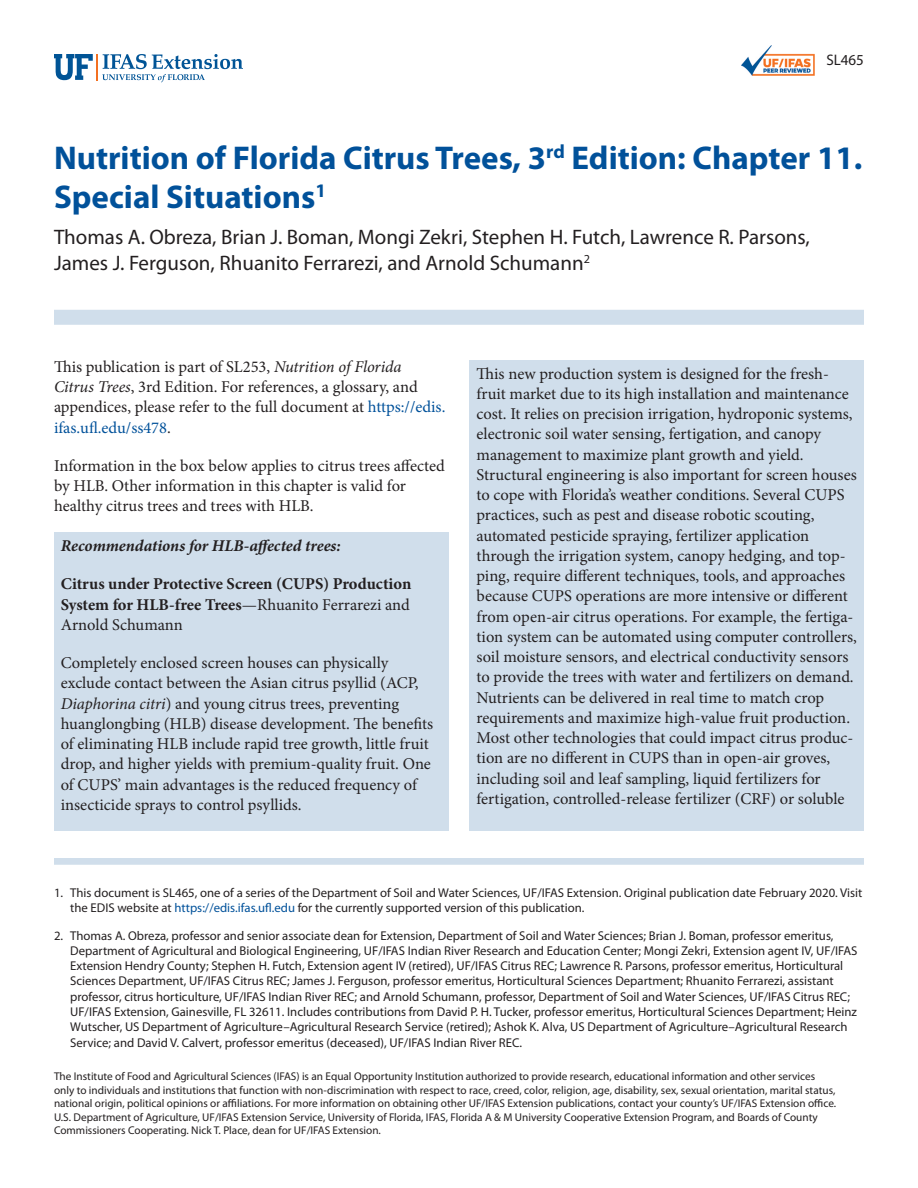
<style>
.page{position:relative;width:918px;height:1188px;background:#fff}
.page>*{position:absolute;margin:0;border:0;box-sizing:border-box;transform-origin:0 0}
.TitleRegular{font:700 33px/39.6px "Myriad Pro";color:#01519a}
.Author{font:21px/25.2px "Myriad Pro";color:#231f20}
.Paragraph{font:16.5px/20.2px "Minion Pro";color:#231f20}
.Paragraph-2{font:700 16.5px/20.2px "Minion Pro";letter-spacing:-.005em;color:#231f20;text-align:justify}
.Paragraph-3{font:italic 700 16.5px "Minion Pro";color:#231f20}
.PubNumber{font:15.3px "Myriad Pro";color:#231f20}
.t1{font:12.75px/15.3px "Myriad Pro";color:#231f20}
.Disclaimer{font:11.25px/13.5px "Myriad Pro";color:#231f20}
.s1{font-style:italic}
.s2{color:#01519a}
.s3{font-weight:400}
</style>
<div class="page">
<svg style="left:54px;top:54px;width:189px;height:28px"></svg>
<div style="left:470px;top:360px;width:394px;height:471px;background:#d0deeb"></div>
<div style="left:54px;top:310px;width:810px;height:15px;background:#d0deeb"></div>
<div style="left:54px;top:858px;width:810px;height:7px;background:#d0deeb"></div>
<div style="left:54px;top:532px;width:394px;height:299px;background:#d0deeb"></div>
<img style="left:742px;top:45px;width:72px;height:31px">
<p class="PubNumber" style="left:826px;top:51px;width:39px">SL465</p>
<p class="TitleRegular" style="left:54px;top:137px;width:810px">Nutrition of Florida Citrus Trees, 3<sup>rd</sup> Edition: Chapter 11.<br>Special Situations<sup>1</sup></p>
<p class="Author" style="left:54px;top:224px;width:757px">Thomas A. Obreza, Brian J. Boman, Mongi Zekri, Stephen H. Futch, Lawrence R. Parsons,<br>James J. Ferguson, Rhuanito Ferrarezi, and Arnold Schumann<sup>2</sup></p>
<p class="Paragraph" style="left:54px;top:356px;width:393px">This publication is part of SL253, <span class="s1">Nutrition of Florida Citrus Trees</span>, 3rd Edition. For references, a glossary, and appendices, please refer to the full document at <span class="s2">https://edis. ifas.ufl.edu/ss478</span>.</p>
<p class="Paragraph" style="left:54px;top:455px;width:392px">Information in the box below applies to citrus trees affected by HLB. Other information in this chapter is valid for healthy citrus trees and trees with HLB.</p>
<p class="Paragraph-3" style="left:61px;top:534px;width:282px">Recommendations for HLB-affected trees:</p>
<p class="Paragraph-2" style="left:61px;top:574px;width:352px">Citrus under Protective Screen (CUPS) Production System for HLB-free Trees<span class="s3">—Rhuanito Ferrarezi and Arnold Schumann</span></p>
<p class="Paragraph" style="left:61px;top:653px;width:374px">Completely enclosed screen houses can physically exclude contact between the Asian citrus psyllid (ACP, <span class="s1">Diaphorina citri</span>) and young citrus trees, preventing huanglongbing (HLB) disease development. The benefits of eliminating HLB include rapid tree growth, little fruit drop, and higher yields with premium-quality fruit. One of CUPS’ main advantages is the reduced frequency of insecticide sprays to control psyllids.</p>
<p class="Paragraph" style="left:477px;top:363px;width:382px">This new production system is designed for the fresh&shy;fruit market due to its high installation and maintenance cost. It relies on precision irrigation, hydroponic systems, electronic soil water sensing, fertigation, and canopy management to maximize plant growth and yield.<br>Structural engineering is also important for screen houses to cope with Florida’s weather conditions. Several CUPS practices, such as pest and disease robotic scouting, automated pesticide spraying, fertilizer application through the irrigation system, canopy hedging, and top&shy;ping, require different techniques, tools, and approaches because CUPS operations are more intensive or different from open-air citrus operations. For example, the fertiga&shy;tion system can be automated using computer controllers, soil moisture sensors, and electrical conductivity sensors to provide the trees with water and fertilizers on demand.<br>Nutrients can be delivered in real time to match crop requirements and maximize high-value fruit production.<br>Most other technologies that could impact citrus produc&shy;tion are no different in CUPS than in open-air groves, including soil and leaf sampling, liquid fertilizers for fertigation, controlled-release fertilizer (CRF) or soluble</p>
<p class="t1" style="left:70px;top:885px;width:794px;text-indent:-16px">1. This document is SL465, one of a series of the Department of Soil and Water Sciences, UF/IFAS Extension. Original publication date February 2020. Visit the EDIS website at <span class="s2">https://edis.ifas.ufl.edu</span> for the currently supported version of this publication.</p>
<p class="t1" style="left:70px;top:927px;width:789px;text-indent:-16px">2. Thomas A. Obreza, professor and senior associate dean for Extension, Department of Soil and Water Sciences; Brian J. Boman, professor emeritus, Department of Agricultural and Biological Engineering, UF/IFAS Indian River Research and Education Center; Mongi Zekri, Extension agent IV, UF/IFAS Extension Hendry County; Stephen H. Futch, Extension agent IV (retired), UF/IFAS Citrus REC; Lawrence R. Parsons, professor emeritus, Horticultural Sciences Department, UF/IFAS Citrus REC; James J. Ferguson, professor emeritus, Horticultural Sciences Department; Rhuanito Ferrarezi, assistant professor, citrus horticulture, UF/IFAS Indian River REC; and Arnold Schumann, professor, Department of Soil and Water Sciences, UF/IFAS Citrus REC; UF/IFAS Extension, Gainesville, FL 32611. Includes contributions from David P. H. Tucker, professor emeritus, Horticultural Sciences Department; Heinz Wutscher, US Department of Agriculture–Agricultural Research Service (retired); Ashok K. Alva, US Department of Agriculture–Agricultural Research Service; and David V. Calvert, professor emeritus (deceased), UF/IFAS Indian River REC.</p>
<p class="Disclaimer" style="left:54px;top:1069px;width:784px">The Institute of Food and Agricultural Sciences (IFAS) is an Equal Opportunity Institution authorized to provide research, educational information and other services only to individuals and institutions that function with non-discrimination with respect to race, creed, color, religion, age, disability, sex, sexual orientation, marital status, national origin, political opinions or affiliations. For more information on obtaining other UF/IFAS Extension publications, contact your county’s UF/IFAS Extension office.<br>U.S. Department of Agriculture, UF/IFAS Extension Service, University of Florida, IFAS, Florida A &amp; M University Cooperative Extension Program, and Boards of County Commissioners Cooperating. Nick T. Place, dean for UF/IFAS Extension.</p>
</div>
